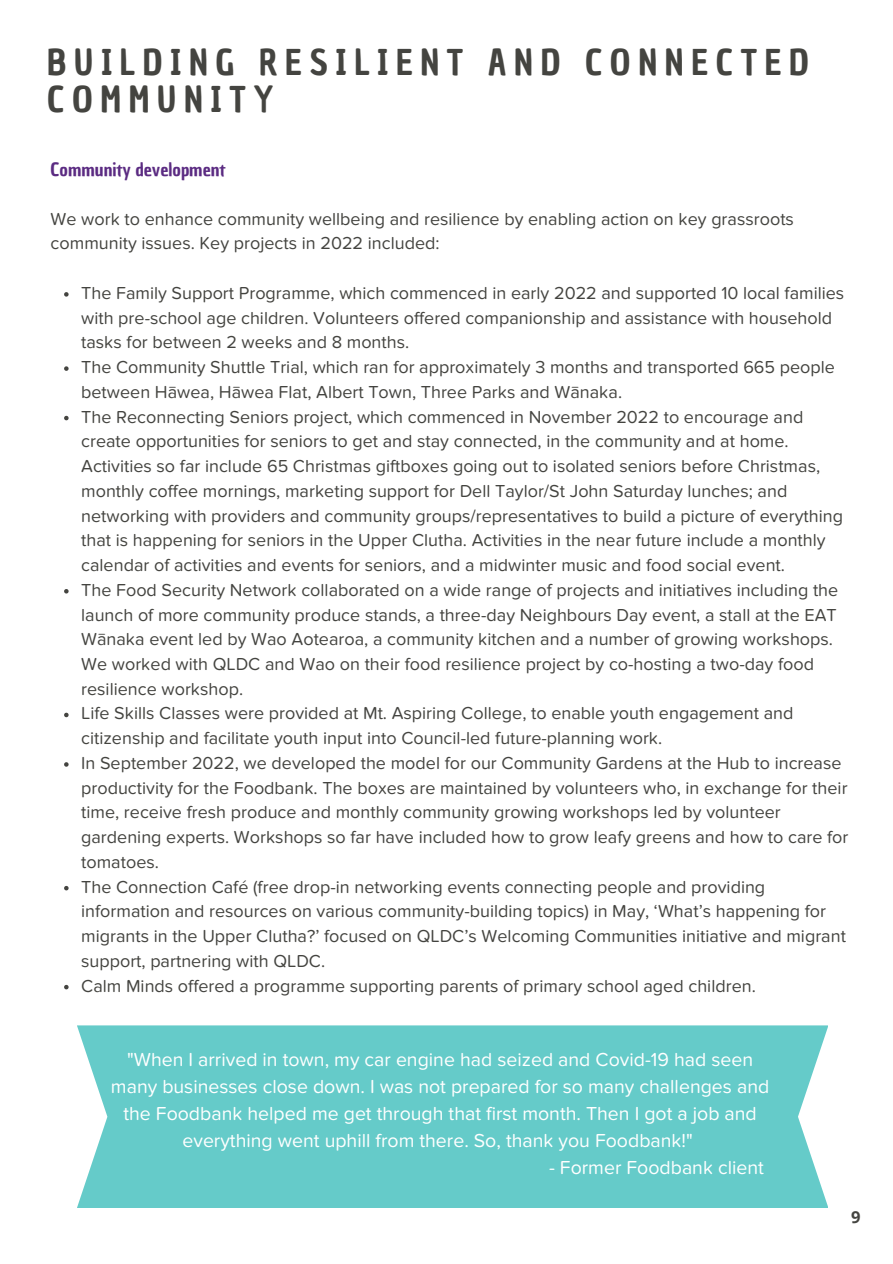
<style>
.page{position:relative;width:893px;height:1264px;background:#fff}
.page>*{position:absolute;margin:0;border:0;box-sizing:border-box;transform-origin:0 0}
.t1{font:34.65px/37px "Chau Philomene One";letter-spacing:.22em;color:#444440}
.t2{font:19.5px/27px "Proxima Nova Soft";color:#fff;text-align:center}
.t3{font:18px/24.8px "Proxima Nova Soft";color:#444440}
.t4{font:18px "Chau Philomene One";color:#5b2b82}
.t5{font:700 16.5px "Open Sans";color:#444440}
</style>
<div class="page">
<svg style="left:64px;top:292px;width:5px;height:4px"></svg>
<svg style="left:64px;top:366px;width:5px;height:5px"></svg>
<svg style="left:64px;top:416px;width:5px;height:4px"></svg>
<svg style="left:64px;top:589px;width:5px;height:4px"></svg>
<svg style="left:64px;top:712px;width:5px;height:5px"></svg>
<svg style="left:64px;top:762px;width:5px;height:4px"></svg>
<svg style="left:64px;top:885px;width:5px;height:5px"></svg>
<svg style="left:64px;top:984px;width:5px;height:5px"></svg>
<div style="left:77px;top:1025px;width:750px;height:182px;background:#65cbc9"></div>
<h1 class="t1" style="left:47px;top:45px;width:763px">BUILDING RESILIENT AND CONNECTED<br>COMMUNITY</h1>
<p class="t4" style="left:51px;top:158px;width:176px">Community development</p>
<p class="t3" style="left:51px;top:207px;width:744px">We work to enhance community wellbeing and resilience by enabling action on key grassroots community issues. Key projects in 2022 included:</p>
<p class="t3" style="left:81px;top:281px;width:768px">The Family Support Programme, which commenced in early 2022 and supported 10 local families with pre-school age children. Volunteers offered companionship and assistance with household tasks for between 2 weeks and 8 months.<br>The Community Shuttle Trial, which ran for approximately 3 months and transported 665 people between Hāwea, Hāwea Flat, Albert Town, Three Parks and Wānaka.<br>The Reconnecting Seniors project, which commenced in November 2022 to encourage and create opportunities for seniors to get and stay connected, in the community and at home.<br>Activities so far include 65 Christmas giftboxes going out to isolated seniors before Christmas, monthly coffee mornings, marketing support for Dell Taylor/St John Saturday lunches; and networking with providers and community groups/representatives to build a picture of everything that is happening for seniors in the Upper Clutha. Activities in the near future include a monthly calendar of activities and events for seniors, and a midwinter music and food social event.<br>The Food Security Network collaborated on a wide range of projects and initiatives including the launch of more community produce stands, a three-day Neighbours Day event, a stall at the EAT Wānaka event led by Wao Aotearoa, a community kitchen and a number of growing workshops.<br>We worked with QLDC and Wao on their food resilience project by co-hosting a two-day food resilience workshop.<br>Life Skills Classes were provided at Mt. Aspiring College, to enable youth engagement and citizenship and facilitate youth input into Council-led future-planning work.<br>In September 2022, we developed the model for our Community Gardens at the Hub to increase productivity for the Foodbank. The boxes are maintained by volunteers who, in exchange for their time, receive fresh produce and monthly community growing workshops led by volunteer gardening experts. Workshops so far have included how to grow leafy greens and how to care for tomatoes.<br>The Connection Café (free drop-in networking events connecting people and providing information and resources on various community-building topics) in May, ‘What’s happening for migrants in the Upper Clutha?’ focused on QLDC’s Welcoming Communities initiative and migrant support, partnering with QLDC.<br>Calm Minds offered a programme supporting parents of primary school aged children.</p>
<p class="t2" style="left:111px;top:1047px;width:659px">"When I arrived in town, my car engine had seized and Covid-19 had seen many businesses close down. I was not prepared for so many challenges and the Foodbank helped me get through that first month. Then I got a job and everything went uphill from there. So, thank you Foodbank!"</p>
<p class="t2" style="left:549px;top:1155px;width:216px">- Former Foodbank client</p>
<p class="t5" style="left:850px;top:1205px;width:11px">9</p>
</div>
